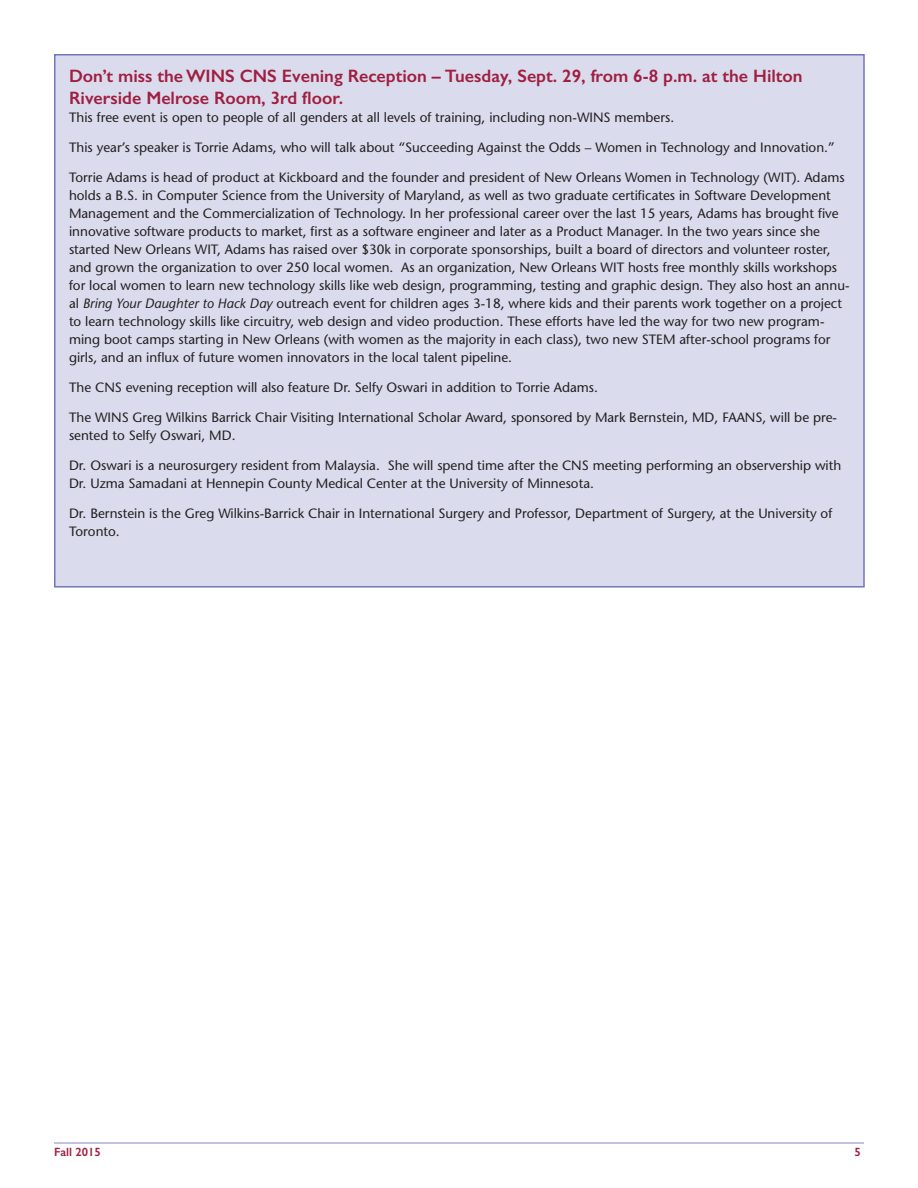
<style>
.page{position:relative;width:918px;height:1188px;background:#fff}
.page>*{position:absolute;margin:0;border:0;box-sizing:border-box;transform-origin:0 0}
.heading{font:600 18px/21.6px "Gill Sans";color:#9f1f3f}
.t1{font:13.5px/18px "Stone Sans";color:#231f20}
.t2{font:600 12px "Gill Sans";color:#9f1f3f}
.s1{font-style:italic}
</style>
<div class="page">
<hr style="left:54px;top:1142px;width:810px;height:2px;background:#afafd6">
<div style="left:55px;top:55px;width:809px;height:532px;background:#dbdbee"></div>
<p class="heading" style="left:69px;top:65px;width:735px">Don’t miss the WINS CNS Evening Reception – Tuesday, Sept. 29, from 6-8 p.m. at the Hilton<br>Riverside Melrose Room, 3rd floor.</p>
<p class="t1" style="left:69px;top:108px;width:607px">This free event is open to people of all genders at all levels of training, including non-WINS members.</p>
<p class="t1" style="left:69px;top:138px;width:767px">This year’s speaker is Torrie Adams, who will talk about “Succeeding Against the Odds – Women in Technology and Innovation.”</p>
<p class="t1" style="left:69px;top:168px;width:782px">Torrie Adams is head of product at Kickboard and the founder and president of New Orleans Women in Technology (WIT). Adams holds a B.S. in Computer Science from the University of Maryland, as well as two graduate certificates in Software Development Management and the Commercialization of Technology. In her professional career over the last 15 years, Adams has brought five innovative software products to market, first as a software engineer and later as a Product Manager. In the two years since she started New Orleans WIT, Adams has raised over $30k in corporate sponsorships, built a board of directors and volunteer roster, and grown the organization to over 250 local women. As an organization, New Orleans WIT hosts free monthly skills workshops for local women to learn new technology skills like web design, programming, testing and graphic design. They also host an annu&shy;al <span class="s1">Bring Your Daughter to Hack Day</span> outreach event for children ages 3-18, where kids and their parents work together on a project to learn technology skills like circuitry, web design and video production. These efforts have led the way for two new program&shy;ming boot camps starting in New Orleans (with women as the majority in each class), two new STEM after-school programs for girls, and an influx of future women innovators in the local talent pipeline.</p>
<p class="t1" style="left:69px;top:378px;width:531px">The CNS evening reception will also feature Dr. Selfy Oswari in addition to Torrie Adams.</p>
<p class="t1" style="left:69px;top:408px;width:770px">The WINS Greg Wilkins Barrick Chair Visiting International Scholar Award, sponsored by Mark Bernstein, MD, FAANS, will be pre&shy;sented to Selfy Oswari, MD.</p>
<p class="t1" style="left:69px;top:456px;width:774px">Dr. Oswari is a neurosurgery resident from Malaysia. She will spend time after the CNS meeting performing an observership with<br>Dr. Uzma Samadani at Hennepin County Medical Center at the University of Minnesota.</p>
<p class="t1" style="left:69px;top:504px;width:765px">Dr. Bernstein is the Greg Wilkins-Barrick Chair in International Surgery and Professor, Department of Surgery, at the University of<br>Toronto.</p>
<p class="t2" style="left:54px;top:1145px;width:48px">Fall 2015</p>
<p class="t2" style="left:854px;top:1145px;width:8px">5</p>
</div>
